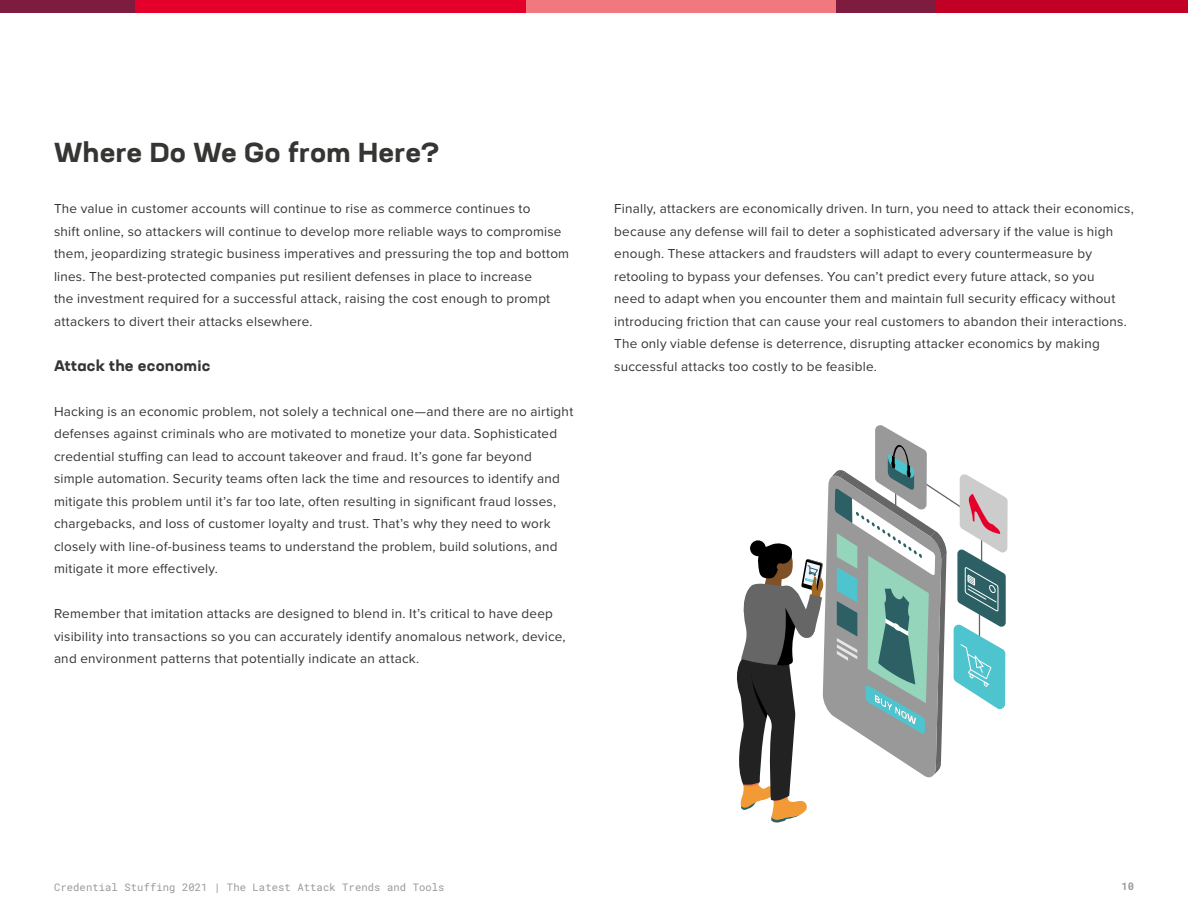
<style>
.page{position:relative;width:1188px;height:918px;background:#fff}
.page>*{position:absolute;margin:0;border:0;box-sizing:border-box;transform-origin:0 0}
.t1{font:700 expanded 27px "Neusa Next Std";color:#353534}
.t2{font:700 expanded 15px "Neusa Next Std";letter-spacing:.01em;color:#353534}
.t3{font:13.5px/22.5px "Proxima Nova";letter-spacing:.015em;color:#353534}
.t4{font:10.5px "Roboto Mono";letter-spacing:.01em;color:#999}
</style>
<div class="page">
<svg style="left:736px;top:425px;width:272px;height:398px"></svg>
<div style="left:0;top:0;width:136px;height:13px;background:#7d1c3e"></div>
<div style="left:135px;top:0;width:396px;height:13px;background:#e4002b"></div>
<div style="left:527px;top:0;width:309px;height:13px;background:#f1787e"></div>
<div style="left:934px;top:0;width:254px;height:13px;background:#c20025"></div>
<div style="left:836px;top:0;width:100px;height:13px;background:#7d1c3e"></div>
<h1 class="t1" style="left:54px;top:135px;width:388px">Where Do We Go from Here?</h1>
<p class="t3" style="left:54px;top:197px;width:517px">The value in customer accounts will continue to rise as commerce continues to<br>shift online, so attackers will continue to develop more reliable ways to compromise them, jeopardizing strategic business imperatives and pressuring the top and bottom lines. The best-protected companies put resilient defenses in place to increase<br>the investment required for a successful attack, raising the cost enough to prompt attackers to divert their attacks elsewhere.</p>
<p class="t2" style="left:54px;top:356px;width:158px">Attack the economic</p>
<p class="t3" style="left:54px;top:399px;width:521px">Hacking is an economic problem, not solely a technical one—and there are no airtight defenses against criminals who are motivated to monetize your data. Sophisticated credential stuffing can lead to account takeover and fraud. It’s gone far beyond simple automation. Security teams often lack the time and resources to identify and mitigate this problem until it’s far too late, often resulting in significant fraud losses, chargebacks, and loss of customer loyalty and trust. That’s why they need to work closely with line-of-business teams to understand the problem, build solutions, and mitigate it more effectively.</p>
<p class="t3" style="left:54px;top:602px;width:513px">Remember that imitation attacks are designed to blend in. It’s critical to have deep visibility into transactions so you can accurately identify anomalous network, device, and environment patterns that potentially indicate an attack.</p>
<p class="t3" style="left:614px;top:197px;width:521px">Finally, attackers are economically driven. In turn, you need to attack their economics, because any defense will fail to deter a sophisticated adversary if the value is high enough. These attackers and fraudsters will adapt to every countermeasure by retooling to bypass your defenses. You can’t predict every future attack, so you<br>need to adapt when you encounter them and maintain full security efficacy without introducing friction that can cause your real customers to abandon their interactions.<br>The only viable defense is deterrence, disrupting attacker economics by making successful attacks too costly to be feasible.</p>
<p class="t4" style="left:54px;top:880px;width:392px">Credential Stuffing 2021 | The Latest Attack Trends and Tools</p>
<p class="t4" style="left:1121px;top:879px;width:14px">10</p>
</div>
